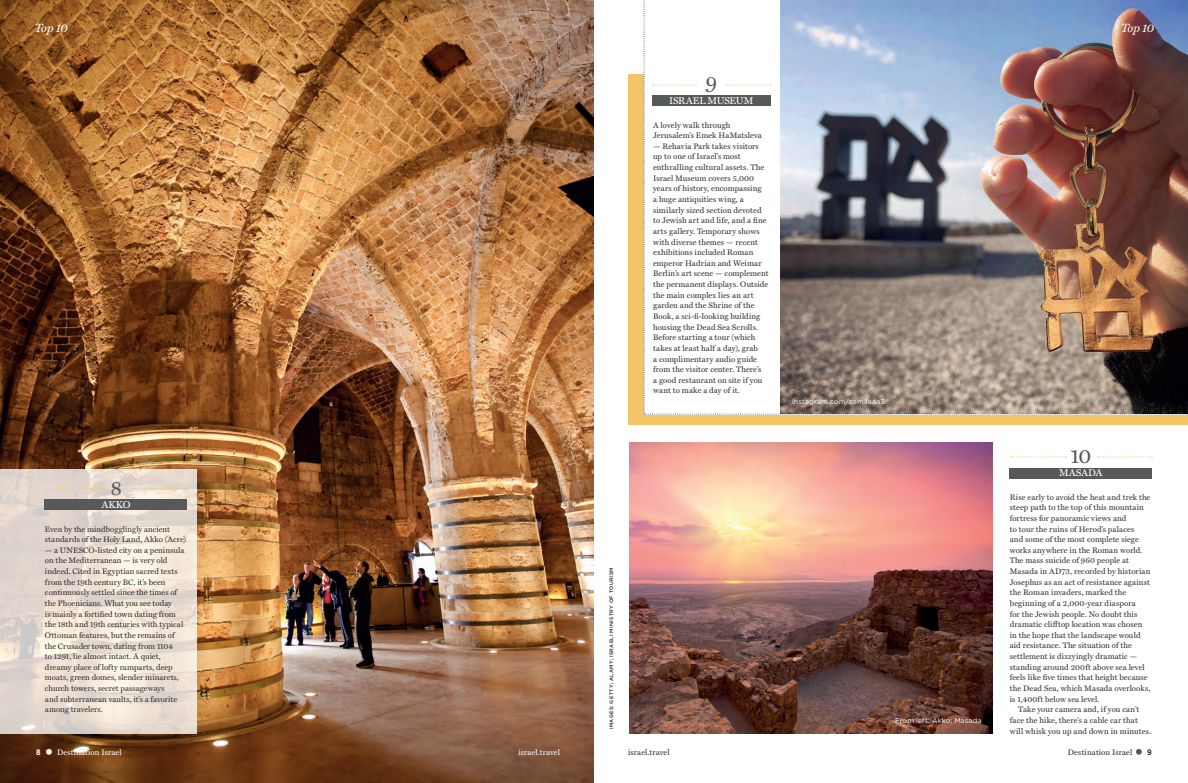
<style>
.page{position:relative;width:1188px;height:783px;background:#fff}
.page>*{position:absolute;margin:0;border:0;box-sizing:border-box;transform-origin:0 0}
.t1{font:21px "Miller Text";color:#57585a}
.t2{font:italic 12px "Miller Text";letter-spacing:-.055em;color:#fff}
.t3{font:10px "Miller Text";letter-spacing:-.02em;color:#fff}
.t4{font:8px/10.6px "Miller Text";letter-spacing:.01em;color:#312f30}
.t5{font:8px "Miller Text";letter-spacing:.015em;color:#fff}
.t6{font:700 8px "Gotham Narrow";color:#fff}
.t7{font:700 8px "Gotham Narrow";color:#312f30}
.t8{font:7px "Gotham";letter-spacing:.02em;color:#fff}
.t9{font:500 5px "Gotham";letter-spacing:.075em;color:#231f20}
</style>
<div class="page">
<img style="left:629px;top:442px;width:364px;height:292px">
<div style="left:628px;top:74px;width:560px;height:351px;background:#f4c567"></div>
<img style="left:0;top:0;width:594px;height:783px">
<svg style="left:0;top:469px;width:197px;height:265px;background:#e9ded3"></svg>
<svg style="left:1136px;top:749px;width:6px;height:6px"></svg>
<svg style="left:46px;top:749px;width:6px;height:6px"></svg>
<div style="left:1010px;top:468px;width:142px;height:10px;background:#57585a"></div>
<svg style="left:1097px;top:456px;width:55px;height:1px"></svg>
<svg style="left:1010px;top:456px;width:56px;height:1px"></svg>
<img style="left:644px;top:0;width:544px;height:415px">
<div style="left:45px;top:499px;width:142px;height:11px;background:#57585a"></div>
<svg style="left:131px;top:488px;width:57px;height:1px"></svg>
<svg style="left:45px;top:488px;width:56px;height:1px"></svg>
<div style="left:794px;top:400px;width:102px;height:16px;background:#231f20;opacity:.75"></div>
<h2 class="t2" style="left:35px;top:21px;width:34px">Top 10</h2>
<h2 class="t2" style="left:1121px;top:21px;width:34px">Top 10</h2>
<h1 class="t1" style="left:705px;top:71px;width:13px">9</h1>
<p class="t3" style="left:669px;top:95px;width:86px">ISRAEL MUSEUM</p>
<h1 class="t1" style="left:110px;top:476px;width:13px">8</h1>
<p class="t3" style="left:101px;top:499px;width:31px">AKKO</p>
<p class="t4" style="left:45px;top:524px;width:143px">Even by the mindbogglingly ancient standards of the Holy Land, Akko (Acre)</p>
<p class="t4" style="left:45px;top:545px;width:141px">— a UNESCO-listed city on a peninsula on the Mediterranean — is very old indeed. Cited in Egyptian sacred texts from the 19th century BC, it’s been continuously settled since the times of the Phoenicians. What you see today<br>is mainly a fortified town dating from the 18th and 19th centuries with typical Ottoman features, but the remains of the Crusader town, dating from 1104<br>to 1291, lie almost intact. A quiet, dreamy place of lofty ramparts, deep moats, green domes, slender minarets, church towers, secret passageways<br>and subterranean vaults, it’s a favorite among travelers.</p>
<p class="t9" style="left:608px;top:729px;width:163px;rotate:-90deg">IMAGES: GETTY; ALAMY; ISRAELI MINISTRY OF TOURISM</p>
<p class="t4" style="left:653px;top:120px;width:110px">A lovely walk through<br>Jerusalem’s Emek HaMatsleva</p>
<p class="t4" style="left:653px;top:141px;width:117px">— Rehavia Park takes visitors up to one of Israel’s most enthralling cultural assets. The<br>Israel Museum covers 5,000 years of history, encompassing<br>a huge antiquities wing, a similarly sized section devoted to Jewish art and life, and a fine arts gallery. Temporary shows with diverse themes — recent exhibitions included Roman emperor Hadrian and Weimar<br>Berlin’s art scene — complement the permanent displays. Outside the main complex lies an art garden and the Shrine of the<br>Book, a sci-fi-looking building housing the Dead Sea Scrolls.<br>Before starting a tour (which takes at least half a day), grab<br>a complimentary audio guide from the visitor center. There’s<br>a good restaurant on site if you want to make a day of it.</p>
<p class="t8" style="left:792px;top:397px;width:94px">instagram.com/camilaaa3</p>
<p class="t8" style="left:895px;top:716px;width:88px">From left: Akko; Masada</p>
<h1 class="t1" style="left:1071px;top:444px;width:22px">10</h1>
<p class="t3" style="left:1059px;top:467px;width:45px">MASADA</p>
<p class="t4" style="left:1010px;top:492px;width:142px">Rise early to avoid the heat and trek the steep path to the top of this mountain fortress for panoramic views and<br>to tour the ruins of Herod’s palaces<br>and some of the most complete siege works anywhere in the Roman world.<br>The mass suicide of 960 people at Masada in AD73, recorded by historian Josephus as an act of resistance against the Roman invaders, marked the beginning of a 2,000-year diaspora<br>for the Jewish people. No doubt this dramatic clifftop location was chosen in the hope that the landscape would aid resistance. The situation of the settlement is dizzyingly dramatic — standing around 200ft above sea level feels like five times that height because the Dead Sea, which Masada overlooks, is 1,400ft below sea level.</p>
<p class="t4" style="left:1010px;top:704px;width:143px;text-indent:9px">Take your camera and, if you can’t face the hike, there’s a cable car that will whisk you up and down in minutes.</p>
<p class="t6" style="left:36px;top:747px;width:6px">8</p>
<p class="t5" style="left:57px;top:747px;width:66px">Destination Israel</p>
<p class="t5" style="left:518px;top:747px;width:43px">israel.travel</p>
<p class="t4" style="left:628px;top:747px;width:43px">israel.travel</p>
<p class="t4" style="left:1068px;top:747px;width:66px">Destination Israel</p>
<p class="t7" style="left:1147px;top:747px;width:6px">9</p>
</div>
